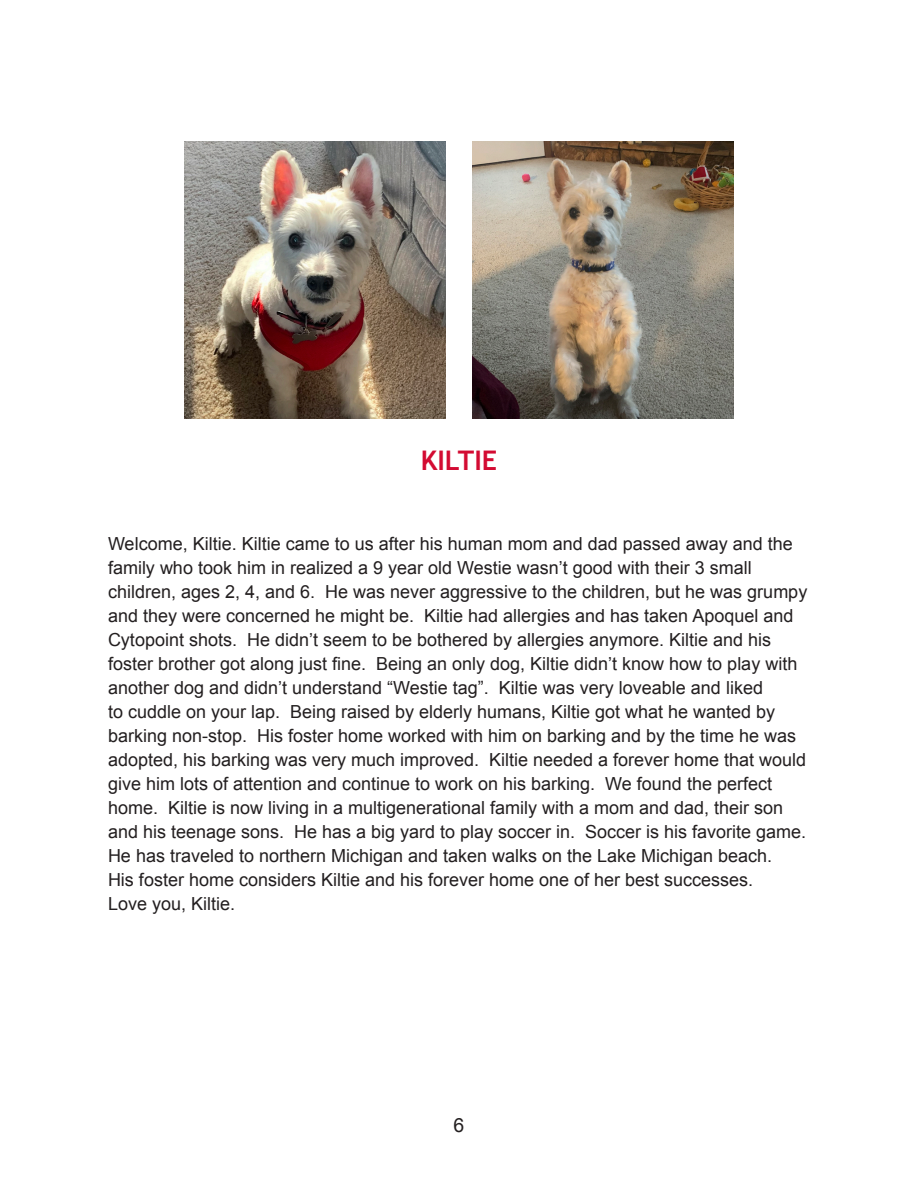
<style>
.page{position:relative;width:918px;height:1188px;background:#fff}
.page>*{position:absolute;margin:0;border:0;box-sizing:border-box;transform-origin:0 0}
.t1{font:700 27px "Trebuchet MS";color:#d30b32}
.t2{font:19.5px "Arial";color:#231f20}
.t3{font:18px/24px "Arial";color:#231f20}
</style>
<div class="page">
<img style="left:184px;top:141px;width:262px;height:277px">
<img style="left:472px;top:141px;width:262px;height:277px">
<p class="t1" style="left:421px;top:443px;width:78px">KILTIE</p>
<p class="t3" style="left:108px;top:531px;width:686px">Welcome, Kiltie. Kiltie came to us after his human mom and dad passed away and the family who took him in realized a 9 year old Westie wasn’t good with their 3 small</p>
<p class="t3" style="left:108px;top:579px;width:701px">children, ages 2, 4, and 6. He was never aggressive to the children, but he was grumpy and they were concerned he might be. Kiltie had allergies and has taken Apoquel and Cytopoint shots. He didn’t seem to be bothered by allergies anymore. Kiltie and his foster brother got along just fine. Being an only dog, Kiltie didn’t know how to play with another dog and didn’t understand “Westie tag”. Kiltie was very loveable and liked<br>to cuddle on your lap. Being raised by elderly humans, Kiltie got what he wanted by barking non-stop. His foster home worked with him on barking and by the time he was adopted, his barking was very much improved. Kiltie needed a forever home that would give him lots of attention and continue to work on his barking. We found the perfect home. Kiltie is now living in a multigenerational family with a mom and dad, their son and his teenage sons. He has a big yard to play soccer in. Soccer is his favorite game.<br>He has traveled to northern Michigan and taken walks on the Lake Michigan beach.</p>
<p class="t3" style="left:108px;top:867px;width:647px">His foster home considers Kiltie and his forever home one of her best successes.</p>
<p class="t3" style="left:108px;top:891px;width:129px">Love you, Kiltie.</p>
<p class="t2" style="left:454px;top:1112px;width:12px">6</p>
</div>
